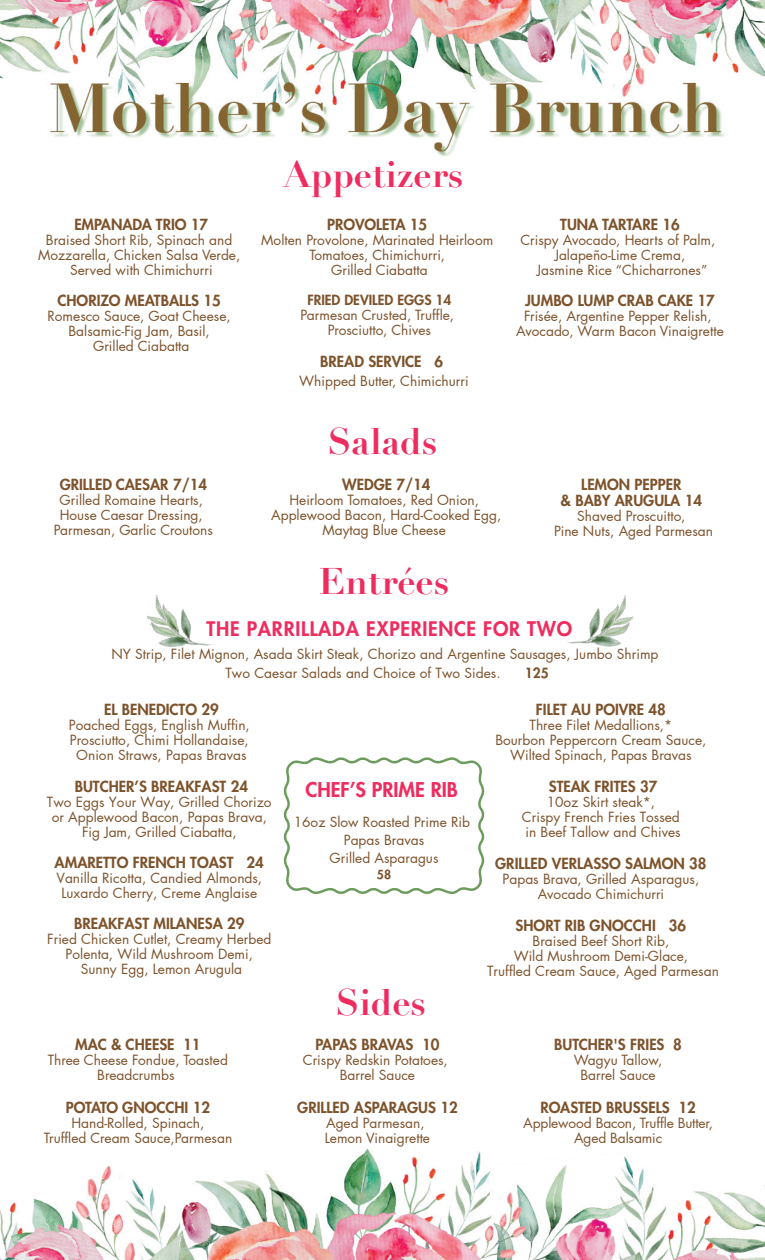
<style>
.page{position:relative;width:765px;height:1260px;background:#fff}
.page>*{position:absolute;margin:0;border:0;box-sizing:border-box;transform-origin:0 0}
.t1{font:700 36.25px "Didot";color:#ee2c60}
.t2{font:800 19.88px "Futura LT Pro";color:#ee2c60}
.t3{font:800 19.62px "Futura LT Pro";letter-spacing:.035em;color:#ee2c60}
.t4{font:800 15px/16px "Futura LT Pro";color:#7d532c;text-align:center}
.t5{font:13.75px/15px "Futura LT Pro";color:#7d532c;text-align:center}
.t6{font:800 13.75px "Futura LT Pro";color:#7d532c}
.t7{font:800 12.25px "Futura LT Pro";color:#7d532c}
</style>
<div class="page">
<img style="left:0;top:1149px;width:765px;height:111px">
<img style="left:0;top:0;width:765px;height:79px">
<img style="left:567px;top:595px;width:66px;height:52px">
<img style="left:147px;top:595px;width:65px;height:53px">
<svg style="left:284px;top:757px;width:200px;height:137px"></svg>
<img style="left:48px;top:67px;width:682px;height:90px">
<p class="t4" style="left:74px;top:218px;width:135px">EMPANADA TRIO 17</p>
<p class="t5" style="left:38px;top:233px;width:204px">Braised Short Rib, Spinach and<br>Mozzarella, Chicken Salsa Verde,<br>Served with Chimichurri</p>
<p class="t4" style="left:58px;top:293px;width:165px">CHORIZO MEATBALLS 15</p>
<p class="t5" style="left:48px;top:309px;width:185px">Romesco Sauce, Goat Cheese,<br>Balsamic-Fig Jam, Basil,<br>Grilled Ciabatta</p>
<p class="t4" style="left:60px;top:477px;width:149px">GRILLED CAESAR 7/14</p>
<p class="t5" style="left:54px;top:493px;width:161px">Grilled Romaine Hearts,<br>House Caesar Dressing,<br>Parmesan, Garlic Croutons</p>
<h1 class="t1" style="left:283px;top:152px;width:181px">Appetizers</h1>
<p class="t4" style="left:327px;top:218px;width:102px">PROVOLETA 15</p>
<p class="t5" style="left:261px;top:233px;width:233px">Molten Provolone, Marinated Heirloom<br>Tomatoes, Chimichurri,<br>Grilled Ciabatta</p>
<p class="t6" style="left:307px;top:294px;width:146px">FRIED DEVILED EGGS 14</p>
<p class="t5" style="left:300px;top:308px;width:155px">Parmesan Crusted, Truffle,<br>Prosciutto, Chives</p>
<p class="t4" style="left:320px;top:354px;width:124px">BREAD SERVICE 6</p>
<p class="t5" style="left:299px;top:374px;width:171px">Whipped Butter, Chimichurri</p>
<h1 class="t1" style="left:328px;top:419px;width:111px">Salads</h1>
<p class="t4" style="left:342px;top:477px;width:90px">WEDGE 7/14</p>
<p class="t5" style="left:271px;top:493px;width:232px">Heirloom Tomatoes, Red Onion,<br>Applewood Bacon, Hard-Cooked Egg,<br>Maytag Blue Cheese</p>
<h1 class="t1" style="left:319px;top:559px;width:132px">Entrées</h1>
<p class="t4" style="left:560px;top:218px;width:121px">TUNA TARTARE 16</p>
<p class="t5" style="left:520px;top:233px;width:197px">Crispy Avocado, Hearts of Palm,</p>
<p class="t5" style="left:555px;top:248px;width:132px">Jalapeño-Lime Crema,</p>
<p class="t5" style="left:537px;top:263px;width:172px">Jasmine Rice “Chicharrones”</p>
<p class="t4" style="left:525px;top:293px;width:191px">JUMBO LUMP CRAB CAKE 17</p>
<p class="t5" style="left:516px;top:309px;width:209px">Frisée, Argentine Pepper Relish,<br>Avocado, Warm Bacon Vinaigrette</p>
<p class="t4" style="left:561px;top:477px;width:143px">LEMON PEPPER<br>&amp; BABY ARUGULA 14</p>
<p class="t5" style="left:554px;top:509px;width:161px">Shaved Proscuitto,<br>Pine Nuts, Aged Parmesan</p>
<h3 class="t3" style="left:207px;top:619px;width:367px">THE PARRILLADA EXPERIENCE FOR TWO</h3>
<p class="t5" style="left:225px;top:645px;width:435px;line-height:18.8px;text-align:left;text-indent:-114px">NY Strip, Filet Mignon, Asada Skirt Steak, Chorizo and Argentine Sausages, Jumbo Shrimp<br>Two Caesar Salads and Choice of Two Sides.</p>
<p class="t6" style="left:525px;top:667px;width:25px">125</p>
<p class="t4" style="left:104px;top:702px;width:116px">EL BENEDICTO 29</p>
<p class="t5" style="left:69px;top:718px;width:183px">Poached Eggs, English Muffin,<br>Prosciutto, Chimi Hollandaise,<br>Onion Straws, Papas Bravas</p>
<p class="t4" style="left:75px;top:779px;width:175px">BUTCHER’S BREAKFAST 24</p>
<p class="t5" style="left:47px;top:795px;width:226px">Two Eggs Your Way, Grilled Chorizo or Applewood Bacon, Papas Brava,<br>Fig Jam, Grilled Ciabatta,</p>
<p class="t4" style="left:55px;top:855px;width:211px">AMARETTO FRENCH TOAST 24</p>
<p class="t5" style="left:56px;top:871px;width:207px">Vanilla Ricotta, Candied Almonds,<br>Luxardo Cherry, Creme Anglaise</p>
<p class="t4" style="left:74px;top:916px;width:172px">BREAKFAST MILANESA 29</p>
<p class="t5" style="left:47px;top:932px;width:226px">Fried Chicken Cutlet, Creamy Herbed<br>Polenta, Wild Mushroom Demi,<br>Sunny Egg, Lemon Arugula</p>
<p class="t4" style="left:75px;top:1038px;width:127px">MAC &amp; CHEESE 11</p>
<p class="t5" style="left:48px;top:1054px;width:181px">Three Cheese Fondue, Toasted<br>Breadcrumbs</p>
<p class="t4" style="left:66px;top:1100px;width:146px">POTATO GNOCCHI 12</p>
<p class="t5" style="left:44px;top:1116px;width:190px">Hand-Rolled, Spinach,<br>Truffled Cream Sauce,Parmesan</p>
<h2 class="t2" style="left:305px;top:781px;width:154px">CHEF’S PRIME RIB</h2>
<p class="t5" style="left:294px;top:814px;width:178px;line-height:17.8px">16oz Slow Roasted Prime Rib<br>Papas Bravas<br>Grilled Asparagus</p>
<p class="t7" style="left:377px;top:869px;width:16px">58</p>
<h1 class="t1" style="left:336px;top:980px;width:91px">Sides</h1>
<p class="t4" style="left:315px;top:1038px;width:125px">PAPAS BRAVAS 10</p>
<p class="t5" style="left:303px;top:1054px;width:147px">Crispy Redskin Potatoes,<br>Barrel Sauce</p>
<p class="t4" style="left:297px;top:1100px;width:162px">GRILLED ASPARAGUS 12</p>
<p class="t5" style="left:325px;top:1116px;width:107px;text-align:left">Aged Parmesan,<br>Lemon Vinaigrette</p>
<p class="t4" style="left:536px;top:702px;width:132px">FILET AU POIVRE 48</p>
<p class="t5" style="left:495px;top:718px;width:213px">Three Filet Medallions,*<br>Bourbon Peppercorn Cream Sauce,<br>Wilted Spinach, Papas Bravas</p>
<p class="t4" style="left:549px;top:779px;width:110px">STEAK FRITES 37</p>
<p class="t5" style="left:522px;top:795px;width:160px">10oz Skirt steak*,<br>Crispy French Fries Tossed in Beef Tallow and Chives</p>
<p class="t4" style="left:495px;top:856px;width:213px">GRILLED VERLASSO SALMON 38</p>
<p class="t5" style="left:503px;top:872px;width:198px">Papas Brava, Grilled Asparagus,<br>Avocado Chimichurri</p>
<p class="t4" style="left:516px;top:918px;width:172px">SHORT RIB GNOCCHI 36</p>
<p class="t5" style="left:487px;top:934px;width:233px">Braised Beef Short Rib,<br>Wild Mushroom Demi-Glace,<br>Truffled Cream Sauce, Aged Parmesan</p>
<p class="t4" style="left:554px;top:1038px;width:129px">BUTCHER'S FRIES 8</p>
<p class="t5" style="left:574px;top:1054px;width:90px">Wagyu Tallow,<br>Barrel Sauce</p>
<p class="t4" style="left:540px;top:1100px;width:157px">ROASTED BRUSSELS 12</p>
<p class="t5" style="left:523px;top:1116px;width:191px">Applewood Bacon, Truffle Butter,<br>Aged Balsamic</p>
</div>
